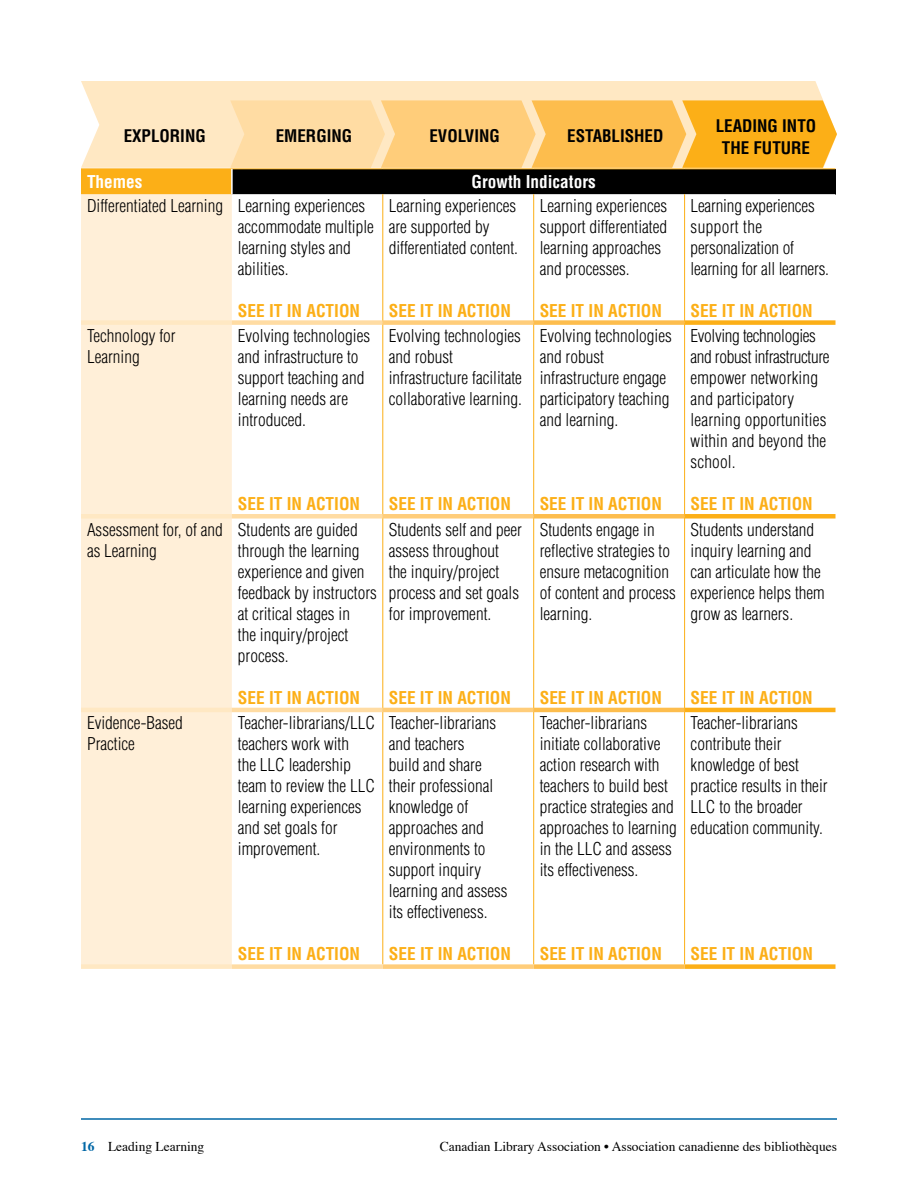
<style>
.page{position:relative;width:918px;height:1188px;background:#fff}
.page>*{position:absolute;margin:0;border:0;box-sizing:border-box;transform-origin:0 0}
.t1{font:300 condensed 17.25px/21px "Helvetica";color:#000}
.t2{font:700 condensed 17.25px "Helvetica";color:#fcaf17}
.t3{font:700 condensed 17.25px "Helvetica";color:#fff}
.t4{font:700 condensed 16.95px/22.6px "Helvetica";color:#000;text-align:center}
.t5{font:13.5px "Times";color:#000}
.s1{font-weight:700;color:#0067a6}
</style>
<div class="page">
<hr style="left:81px;top:1118px;width:756px;height:2px;background:#0067a6">
<div style="left:81px;top:81px;width:742px;height:87px;background:#ffe8c3"></div>
<svg style="left:230px;top:100px;width:607px;height:68px;background:#fdc869"></svg>
<div style="left:81px;top:169px;width:151px;height:25px;background:#fcaf17"></div>
<div style="left:232px;top:169px;width:604px;height:25px;background:#000"></div>
<div style="left:81px;top:194px;width:151px;height:770px;background:#ffefd8"></div>
<svg style="left:232px;top:194px;width:604px;height:773px"></svg>
<hr style="left:232px;top:169px;width:151px;height:1px;background:#fcaf17">
<hr style="left:383px;top:169px;width:151px;height:1px;background:#fcaf17">
<hr style="left:534px;top:169px;width:151px;height:1px;background:#fcaf17">
<hr style="left:685px;top:169px;width:150px;height:1px;background:#fcaf17">
<hr style="left:383px;top:194px;width:1px;height:129px;background:#fcaf17">
<hr style="left:533px;top:194px;width:1px;height:129px;background:#fcaf17">
<hr style="left:684px;top:194px;width:1px;height:129px;background:#fcaf17">
<hr style="left:383px;top:323px;width:1px;height:193px;background:#fcaf17">
<hr style="left:533px;top:323px;width:1px;height:193px;background:#fcaf17">
<hr style="left:684px;top:323px;width:1px;height:193px;background:#fcaf17">
<hr style="left:383px;top:516px;width:1px;height:194px;background:#fcaf17">
<hr style="left:533px;top:516px;width:1px;height:194px;background:#fcaf17">
<hr style="left:684px;top:516px;width:1px;height:194px;background:#fcaf17">
<hr style="left:383px;top:710px;width:1px;height:254px;background:#fcaf17">
<hr style="left:533px;top:710px;width:1px;height:254px;background:#fcaf17">
<hr style="left:684px;top:710px;width:1px;height:254px;background:#fcaf17">
<div style="left:81px;top:320px;width:151px;height:5px;background:#ffe8c3"></div>
<div style="left:81px;top:514px;width:151px;height:5px;background:#ffe8c3"></div>
<hr style="left:81px;top:708px;width:151px;height:4px;background:#ffe8c3">
<div style="left:81px;top:964px;width:151px;height:5px;background:#ffe8c3"></div>
<div style="left:232px;top:320px;width:151px;height:5px;background:#ffdca3"></div>
<div style="left:232px;top:514px;width:151px;height:5px;background:#ffdca3"></div>
<hr style="left:232px;top:708px;width:151px;height:4px;background:#ffdca3">
<div style="left:232px;top:964px;width:151px;height:5px;background:#ffdca3"></div>
<div style="left:383px;top:320px;width:151px;height:5px;background:#ffcd7a"></div>
<div style="left:383px;top:514px;width:151px;height:5px;background:#ffcd7a"></div>
<hr style="left:383px;top:708px;width:151px;height:4px;background:#ffcd7a">
<div style="left:383px;top:964px;width:151px;height:5px;background:#ffcd7a"></div>
<div style="left:534px;top:320px;width:150px;height:5px;background:#fdbd4d"></div>
<div style="left:534px;top:514px;width:150px;height:5px;background:#fdbd4d"></div>
<hr style="left:534px;top:708px;width:150px;height:4px;background:#fdbd4d">
<div style="left:534px;top:964px;width:151px;height:5px;background:#fdbd4d"></div>
<div style="left:685px;top:320px;width:151px;height:5px;background:#fcaf17"></div>
<div style="left:685px;top:514px;width:151px;height:5px;background:#fcaf17"></div>
<hr style="left:685px;top:708px;width:151px;height:4px;background:#fcaf17">
<div style="left:685px;top:964px;width:150px;height:5px;background:#fcaf17"></div>
<hr style="left:231px;top:169px;width:2px;height:25px;background:#fff">
<p class="t4" style="left:124px;top:124px;width:84px">EXPLORING</p>
<p class="t4" style="left:276px;top:124px;width:78px">EMERGING</p>
<p class="t4" style="left:429px;top:124px;width:72px">EVOLVING</p>
<p class="t4" style="left:567px;top:124px;width:98px">ESTABLISHED</p>
<p class="t4" style="left:716px;top:114px;width:102px">LEADING INTO<br>THE FUTURE</p>
<p class="t3" style="left:87px;top:171px;width:57px">Themes</p>
<p class="t3" style="left:472px;top:171px;width:126px">Growth Indicators</p>
<p class="t1" style="left:238px;top:195px;width:138px;text-indent:-151px">Differentiated Learning Learning experiences accommodate multiple learning styles and abilities.</p>
<p class="t2" style="left:238px;top:300px;width:124px">SEE IT IN ACTION</p>
<p class="t1" style="left:691px;top:195px;width:140px">Learning experiences support the personalization of learning for all learners.</p>
<p class="t2" style="left:691px;top:300px;width:124px">SEE IT IN ACTION</p>
<p class="t1" style="left:540px;top:195px;width:129px">Learning experiences support differentiated learning approaches and processes.</p>
<p class="t2" style="left:540px;top:300px;width:124px">SEE IT IN ACTION</p>
<p class="t1" style="left:389px;top:195px;width:131px">Learning experiences are supported by differentiated content.</p>
<p class="t2" style="left:389px;top:300px;width:124px">SEE IT IN ACTION</p>
<p class="t1" style="left:87px;top:325px;width:90px">Technology for<br>Learning</p>
<p class="t1" style="left:238px;top:325px;width:134px">Evolving technologies and infrastructure to support teaching and learning needs are introduced.</p>
<p class="t1" style="left:389px;top:325px;width:135px">Evolving technologies and robust infrastructure facilitate collaborative learning.</p>
<p class="t2" style="left:238px;top:493px;width:124px">SEE IT IN ACTION</p>
<p class="t1" style="left:87px;top:519px;width:137px">Assessment for, of and as Learning</p>
<p class="t1" style="left:238px;top:519px;width:140px">Students are guided through the learning experience and given feedback by instructors at critical stages in<br>the inquiry/project process.</p>
<p class="t2" style="left:238px;top:687px;width:124px">SEE IT IN ACTION</p>
<p class="t1" style="left:87px;top:713px;width:97px">Evidence-Based<br>Practice</p>
<p class="t1" style="left:238px;top:713px;width:139px">Teacher-librarians/LLC teachers work with<br>the LLC leadership team to review the LLC learning experiences and set goals for improvement.</p>
<p class="t2" style="left:238px;top:944px;width:124px">SEE IT IN ACTION</p>
<p class="t2" style="left:389px;top:493px;width:124px">SEE IT IN ACTION</p>
<p class="t1" style="left:389px;top:519px;width:135px">Students self and peer assess throughout<br>the inquiry/project process and set goals for improvement.</p>
<p class="t2" style="left:389px;top:687px;width:124px">SEE IT IN ACTION</p>
<p class="t1" style="left:389px;top:712px;width:120px">Teacher-librarians and teachers<br>build and share their professional knowledge of approaches and environments to support inquiry learning and assess its effectiveness.</p>
<p class="t2" style="left:389px;top:944px;width:124px">SEE IT IN ACTION</p>
<p class="t1" style="left:540px;top:325px;width:134px">Evolving technologies and robust infrastructure engage participatory teaching and learning.</p>
<p class="t2" style="left:540px;top:493px;width:124px">SEE IT IN ACTION</p>
<p class="t1" style="left:540px;top:519px;width:138px">Students engage in reflective strategies to ensure metacognition of content and process learning.</p>
<p class="t1" style="left:691px;top:325px;width:140px">Evolving technologies and robust infrastructure empower networking and participatory learning opportunities within and beyond the school.</p>
<p class="t2" style="left:691px;top:493px;width:124px">SEE IT IN ACTION</p>
<p class="t1" style="left:691px;top:519px;width:136px">Students understand inquiry learning and can articulate how the experience helps them grow as learners.</p>
<p class="t2" style="left:540px;top:687px;width:124px">SEE IT IN ACTION</p>
<p class="t1" style="left:540px;top:712px;width:138px">Teacher-librarians initiate collaborative action research with teachers to build best practice strategies and approaches to learning in the LLC and assess its effectiveness.</p>
<p class="t2" style="left:691px;top:687px;width:124px">SEE IT IN ACTION</p>
<p class="t1" style="left:691px;top:712px;width:138px">Teacher-librarians contribute their knowledge of best practice results in their<br>LLC to the broader education community.</p>
<p class="t2" style="left:540px;top:944px;width:124px">SEE IT IN ACTION</p>
<p class="t2" style="left:691px;top:943px;width:124px">SEE IT IN ACTION</p>
<p class="t5" style="left:81px;top:1133px;width:125px"><span class="s1">16</span> Leading Learning</p>
<p class="t5" style="left:440px;top:1133px;width:399px">Canadian Library Association • Association canadienne des bibliothèques</p>
</div>
